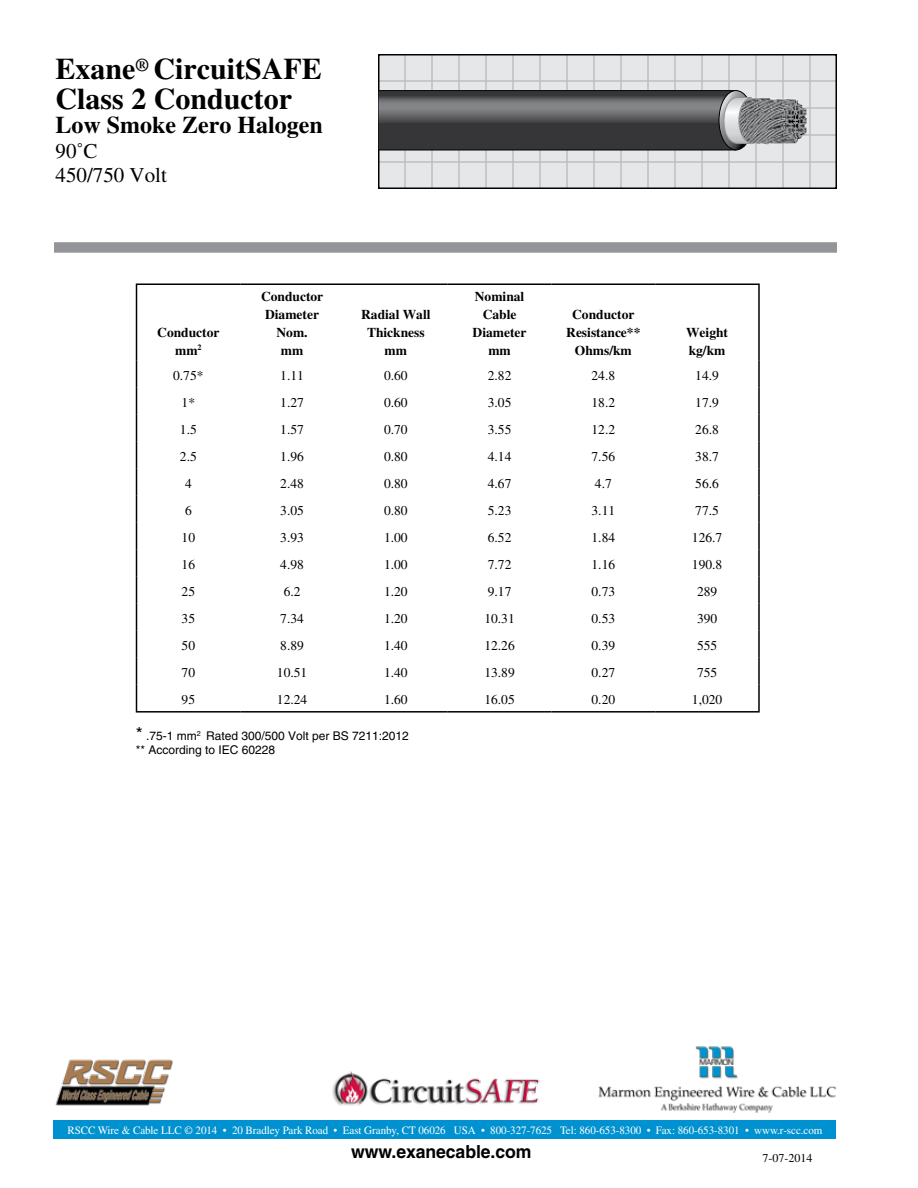
<style>
.page{position:relative;width:918px;height:1188px;background:#fff}
.page>*{position:absolute;margin:0;border:0;box-sizing:border-box;transform-origin:0 0}
.t1{font:700 30px/30px "Times";color:#000}
.t2{font:700 24px "Times";color:#000}
.t3{font:21px/24.8px "Times";color:#000}
.t4{font:700 18px "Helvetica";letter-spacing:-.005em;color:#000}
.t5{font:13.5px "Times";color:#000}
.t6{font:700 13.5px/18px "Times";color:#000;text-align:center}
.t7{font:12px/14.4px "Helvetica";color:#000}
.t8{font:12px "Times";color:#000}
.t9{font:11.25px "Times";letter-spacing:-.005em;color:#fff}
.s1{font-size:18px}
</style>
<div class="page">
<div style="left:378px;top:54px;width:459px;height:135px;background:#e6e7e8"></div>
<hr style="left:378px;top:80px;width:459px;height:2px;background:#bcbec0">
<hr style="left:378px;top:107px;width:459px;height:2px;background:#bcbec0">
<hr style="left:378px;top:134px;width:459px;height:2px;background:#bcbec0">
<hr style="left:378px;top:161px;width:459px;height:2px;background:#bcbec0">
<hr style="left:404px;top:54px;width:2px;height:135px;background:#bcbec0">
<hr style="left:431px;top:54px;width:2px;height:135px;background:#bcbec0">
<hr style="left:458px;top:54px;width:2px;height:135px;background:#bcbec0">
<hr style="left:485px;top:54px;width:2px;height:135px;background:#bcbec0">
<hr style="left:512px;top:54px;width:2px;height:135px;background:#bcbec0">
<hr style="left:539px;top:54px;width:2px;height:135px;background:#bcbec0">
<hr style="left:566px;top:54px;width:2px;height:135px;background:#bcbec0">
<hr style="left:593px;top:54px;width:2px;height:135px;background:#bcbec0">
<hr style="left:620px;top:54px;width:2px;height:135px;background:#bcbec0">
<hr style="left:647px;top:54px;width:2px;height:135px;background:#bcbec0">
<hr style="left:674px;top:54px;width:2px;height:135px;background:#bcbec0">
<hr style="left:701px;top:54px;width:2px;height:135px;background:#bcbec0">
<hr style="left:728px;top:54px;width:2px;height:135px;background:#bcbec0">
<hr style="left:755px;top:54px;width:2px;height:135px;background:#bcbec0">
<hr style="left:782px;top:54px;width:2px;height:135px;background:#bcbec0">
<hr style="left:809px;top:54px;width:2px;height:135px;background:#bcbec0">
<div style="left:54px;top:242px;width:783px;height:11px;background:#939598"></div>
<div style="left:378px;top:54px;width:459px;height:135px;border:2px solid #000"></div>
<hr style="left:136px;top:284px;width:104px;height:1px;background:#000">
<hr style="left:136px;top:285px;width:1px;height:76px;background:#000">
<hr style="left:240px;top:284px;width:104px;height:1px;background:#000">
<hr style="left:344px;top:284px;width:104px;height:1px;background:#000">
<hr style="left:448px;top:284px;width:103px;height:1px;background:#000">
<hr style="left:551px;top:284px;width:104px;height:1px;background:#000">
<hr style="left:655px;top:284px;width:105px;height:1px;background:#000">
<hr style="left:758px;top:285px;width:2px;height:76px;background:#000">
<hr style="left:758px;top:361px;width:2px;height:27px;background:#000">
<hr style="left:758px;top:388px;width:2px;height:27px;background:#000">
<hr style="left:758px;top:415px;width:2px;height:27px;background:#000">
<hr style="left:758px;top:442px;width:2px;height:27px;background:#000">
<hr style="left:758px;top:469px;width:2px;height:27px;background:#000">
<hr style="left:758px;top:496px;width:2px;height:27px;background:#000">
<hr style="left:758px;top:523px;width:2px;height:27px;background:#000">
<hr style="left:758px;top:550px;width:2px;height:27px;background:#000">
<hr style="left:758px;top:577px;width:2px;height:27px;background:#000">
<hr style="left:758px;top:604px;width:2px;height:27px;background:#000">
<hr style="left:758px;top:631px;width:2px;height:27px;background:#000">
<hr style="left:758px;top:658px;width:2px;height:27px;background:#000">
<svg style="left:136px;top:361px;width:1px;height:350px"></svg>
<hr style="left:758px;top:685px;width:2px;height:26px;background:#000">
<hr style="left:136px;top:711px;width:104px;height:2px;background:#000">
<hr style="left:240px;top:711px;width:104px;height:2px;background:#000">
<hr style="left:344px;top:711px;width:104px;height:2px;background:#000">
<hr style="left:448px;top:711px;width:103px;height:2px;background:#000">
<hr style="left:551px;top:711px;width:104px;height:2px;background:#000">
<hr style="left:655px;top:711px;width:105px;height:2px;background:#000">
<div style="left:54px;top:1120px;width:782px;height:19px;background:#0092d0"></div>
<img style="left:55px;top:1059px;width:118px;height:47px">
<img style="left:598px;top:1046px;width:238px;height:66px">
<img style="left:668px;top:98px;width:139px;height:53px">
<svg style="left:379px;top:90px;width:383px;height:60px"></svg>
<img style="left:332px;top:1071px;width:208px;height:35px">
<h1 class="t1" style="left:56px;top:53px;width:268px">Exane<sup>®</sup> CircuitSAFE<br>Class 2 Conductor</h1>
<h2 class="t2" style="left:56px;top:111px;width:269px">Low Smoke Zero Halogen</h2>
<h3 class="t3" style="left:56px;top:138px;width:113px">90˚C<br>450/750 Volt</h3>
<p class="t6" style="left:157px;top:323px;width:64px">Conductor mm<sup>2</sup></p>
<p class="t6" style="left:261px;top:287px;width:64px">Conductor<br>Diameter<br>Nom.<br>mm</p>
<p class="t6" style="left:361px;top:305px;width:71px">Radial Wall<br>Thickness mm</p>
<p class="t6" style="left:473px;top:287px;width:55px">Nominal<br>Cable<br>Diameter mm</p>
<p class="t6" style="left:566px;top:305px;width:76px">Conductor<br>Resistance**<br>Ohms/km</p>
<p class="t6" style="left:686px;top:323px;width:43px;text-align:left">Weight kg/km</p>
<p class="t5" style="left:173px;top:367px;width:32px">0.75*</p>
<p class="t5" style="left:280px;top:367px;width:25px">1.11</p>
<p class="t5" style="left:384px;top:367px;width:25px">0.60</p>
<p class="t5" style="left:488px;top:367px;width:25px">2.82</p>
<p class="t5" style="left:592px;top:367px;width:25px">24.8</p>
<p class="t5" style="left:695px;top:367px;width:25px">14.9</p>
<p class="t5" style="left:182px;top:394px;width:15px">1*</p>
<p class="t5" style="left:280px;top:394px;width:25px">1.27</p>
<p class="t5" style="left:384px;top:394px;width:25px">0.60</p>
<p class="t5" style="left:488px;top:394px;width:25px">3.05</p>
<p class="t5" style="left:592px;top:394px;width:25px">18.2</p>
<p class="t5" style="left:695px;top:394px;width:25px">17.9</p>
<p class="t5" style="left:180px;top:421px;width:18px">1.5</p>
<p class="t5" style="left:280px;top:421px;width:25px">1.57</p>
<p class="t5" style="left:384px;top:421px;width:25px">0.70</p>
<p class="t5" style="left:488px;top:421px;width:25px">3.55</p>
<p class="t5" style="left:592px;top:421px;width:25px">12.2</p>
<p class="t5" style="left:695px;top:421px;width:25px">26.8</p>
<p class="t5" style="left:180px;top:448px;width:18px">2.5</p>
<p class="t5" style="left:280px;top:448px;width:25px">1.96</p>
<p class="t5" style="left:384px;top:448px;width:25px">0.80</p>
<p class="t5" style="left:488px;top:448px;width:25px">4.14</p>
<p class="t5" style="left:592px;top:448px;width:25px">7.56</p>
<p class="t5" style="left:695px;top:448px;width:25px">38.7</p>
<p class="t5" style="left:185px;top:475px;width:8px">4</p>
<p class="t5" style="left:280px;top:475px;width:25px">2.48</p>
<p class="t5" style="left:384px;top:475px;width:25px">0.80</p>
<p class="t5" style="left:488px;top:475px;width:25px">4.67</p>
<p class="t5" style="left:595px;top:475px;width:18px">4.7</p>
<p class="t5" style="left:695px;top:475px;width:25px">56.6</p>
<p class="t5" style="left:185px;top:502px;width:8px">6</p>
<p class="t5" style="left:280px;top:502px;width:25px">3.05</p>
<p class="t5" style="left:384px;top:502px;width:25px">0.80</p>
<p class="t5" style="left:488px;top:502px;width:25px">5.23</p>
<p class="t5" style="left:592px;top:502px;width:25px">3.11</p>
<p class="t5" style="left:695px;top:502px;width:25px">77.5</p>
<p class="t5" style="left:182px;top:529px;width:15px">10</p>
<p class="t5" style="left:280px;top:529px;width:25px">3.93</p>
<p class="t5" style="left:384px;top:529px;width:25px">1.00</p>
<p class="t5" style="left:488px;top:529px;width:25px">6.52</p>
<p class="t5" style="left:592px;top:529px;width:25px">1.84</p>
<p class="t5" style="left:692px;top:529px;width:32px">126.7</p>
<p class="t5" style="left:182px;top:556px;width:15px">16</p>
<p class="t5" style="left:280px;top:556px;width:25px">4.98</p>
<p class="t5" style="left:384px;top:556px;width:25px">1.00</p>
<p class="t5" style="left:488px;top:556px;width:25px">7.72</p>
<p class="t5" style="left:592px;top:556px;width:25px">1.16</p>
<p class="t5" style="left:692px;top:556px;width:32px">190.8</p>
<p class="t5" style="left:182px;top:583px;width:15px">25</p>
<p class="t5" style="left:284px;top:583px;width:18px">6.2</p>
<p class="t5" style="left:384px;top:583px;width:25px">1.20</p>
<p class="t5" style="left:488px;top:583px;width:25px">9.17</p>
<p class="t5" style="left:592px;top:583px;width:25px">0.73</p>
<p class="t5" style="left:697px;top:583px;width:22px">289</p>
<p class="t5" style="left:182px;top:610px;width:15px">35</p>
<p class="t5" style="left:280px;top:610px;width:25px">7.34</p>
<p class="t5" style="left:384px;top:610px;width:25px">1.20</p>
<p class="t5" style="left:484px;top:610px;width:32px">10.31</p>
<p class="t5" style="left:592px;top:610px;width:25px">0.53</p>
<p class="t5" style="left:697px;top:610px;width:22px">390</p>
<p class="t5" style="left:182px;top:637px;width:15px">50</p>
<p class="t5" style="left:280px;top:637px;width:25px">8.89</p>
<p class="t5" style="left:384px;top:637px;width:25px">1.40</p>
<p class="t5" style="left:484px;top:637px;width:32px">12.26</p>
<p class="t5" style="left:592px;top:637px;width:25px">0.39</p>
<p class="t5" style="left:697px;top:637px;width:22px">555</p>
<p class="t5" style="left:182px;top:664px;width:15px">70</p>
<p class="t5" style="left:277px;top:664px;width:32px">10.51</p>
<p class="t5" style="left:384px;top:664px;width:25px">1.40</p>
<p class="t5" style="left:484px;top:664px;width:32px">13.89</p>
<p class="t5" style="left:592px;top:664px;width:25px">0.27</p>
<p class="t5" style="left:697px;top:664px;width:22px">755</p>
<p class="t5" style="left:182px;top:691px;width:15px">95</p>
<p class="t5" style="left:277px;top:691px;width:32px">12.24</p>
<p class="t5" style="left:384px;top:691px;width:25px">1.60</p>
<p class="t5" style="left:484px;top:691px;width:32px">16.05</p>
<p class="t5" style="left:592px;top:691px;width:25px">0.20</p>
<p class="t5" style="left:692px;top:691px;width:32px">1,020</p>
<p class="t7" style="left:136px;top:728px;width:275px"><span class="s1">*</span> .75-1 mm<sup>2</sup> Rated 300/500 Volt per BS 7211:2012 ** According to IEC 60228</p>
<p class="t9" style="left:67px;top:1124px;width:757px">RSCC Wire &amp; Cable LLC © 2014 • 20 Bradley Park Road • East Granby, CT 06026 USA • 800-327-7625 Tel: 860-653-8300 • Fax: 860-653-8301 • www.r-scc.com</p>
<h3 class="t4" style="left:351px;top:1141px;width:182px">www.exanecable.com</h3>
<p class="t8" style="left:763px;top:1151px;width:51px">7-07-2014</p>
</div>
